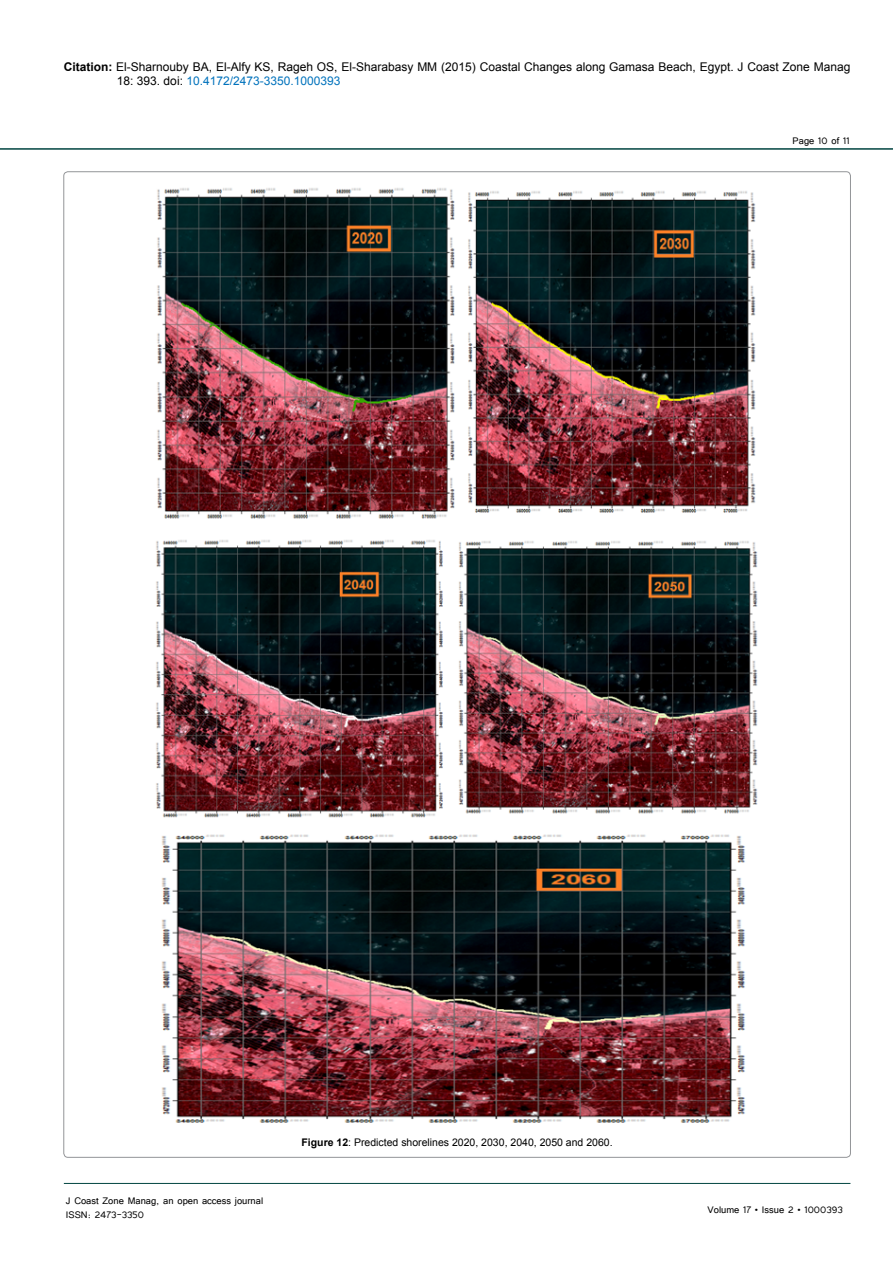
<style>
.page{position:relative;width:893px;height:1263px;background:#fff}
.page>*{position:absolute;margin:0;border:0;box-sizing:border-box;transform-origin:0 0}
.t1{font:12px/14.4px "Arial";color:#000}
.t2{font:12px/14.4px "Tunga";color:#000}
.t3{font:10.5px "Arial";color:#000}
.s1{font-weight:700}
.s2{color:#0072bc}
</style>
<div class="page">
<hr style="left:0;top:148px;width:893px;height:2px;background:#004440">
<hr style="left:64px;top:1183px;width:786px;height:1px;background:#004440">
<img style="left:157px;top:188px;width:599px;height:331px">
<img style="left:156px;top:540px;width:602px;height:278px">
<img style="left:161px;top:834px;width:585px;height:289px">
<p class="t1" style="left:117px;top:60px;width:735px;text-indent:-53px"><span class="s1">Citation:</span> El-Sharnouby BA, El-Alfy KS, Rageh OS, El-Sharabasy MM (2015) Coastal Changes along Gamasa Beach, Egypt. J Coast Zone Manag<br>18: 393. doi: <span class="s2">10.4172/2473-3350.1000393</span></p>
<p class="t2" style="left:793px;top:133px;width:59px">Page 10 of 11</p>
<p class="t2" style="left:66px;top:1192px;width:199px">J Coast Zone Manag, an open access journal<br>ISSN: 2473-3350</p>
<p class="t3" style="left:302px;top:1135px;width:313px"><span class="s1">Figure 12</span>: Predicted shorelines 2020, 2030, 2040, 2050 and 2060.</p>
<p class="t2" style="left:708px;top:1202px;width:137px">Volume 17 • Issue 2 • 1000393</p>
</div>
